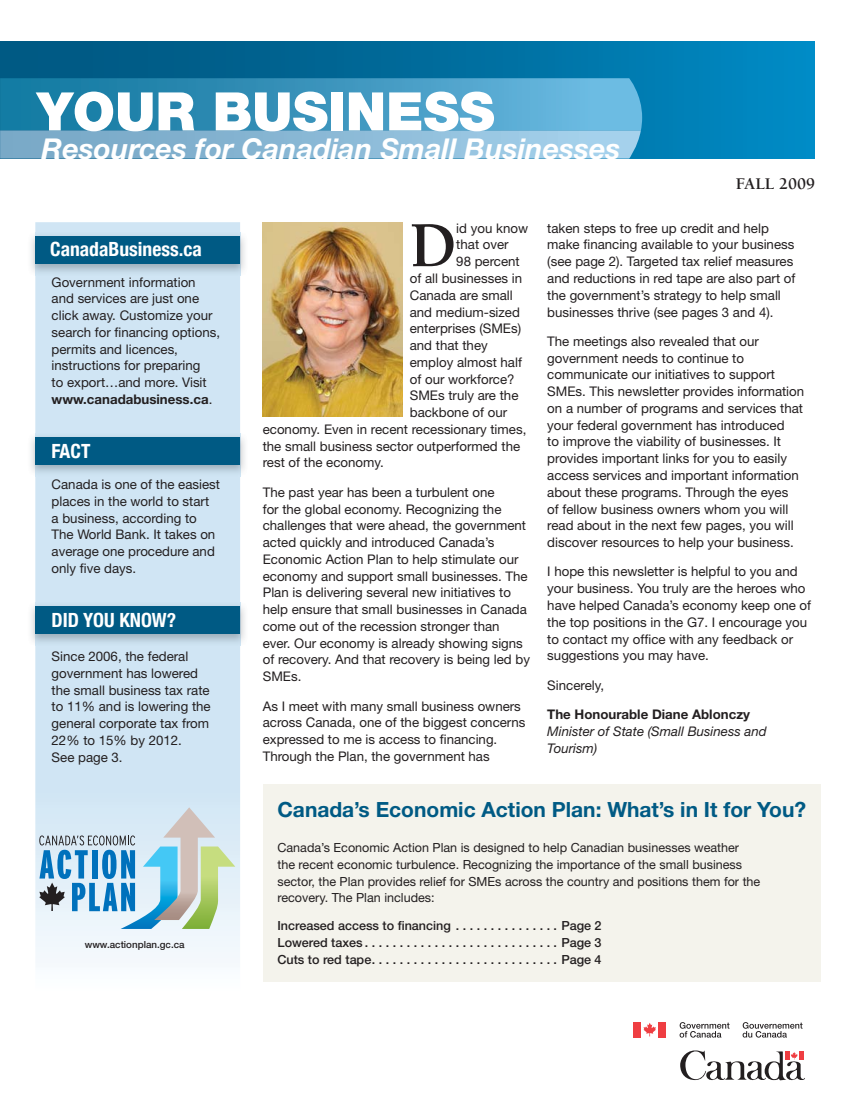
<style>
.page{position:relative;width:855px;height:1106px;background:#fff}
.page>*{position:absolute;margin:0;border:0;box-sizing:border-box;transform-origin:0 0}
.t1{font:700 66.15px "Berkeley Oldstyle IT Cby BT";color:#231f20}
.t2{font:900 53.25px "Helvetica Neue";color:#fff}
.t3{font:italic 700 28.8px "Helvetica Neue";color:#fff}
.t4{font:700 21px "Helvetica Neue";color:#005a84}
.t5{font:700 condensed 19.5px "Helvetica Neue";color:#fff}
.t6{font:700 16.8px "Berkeley";color:#231f20}
.t7{font:13.2px/16.8px "Helvetica Neue";color:#231f20}
.t8{font:italic 13.2px/16.8px "Helvetica Neue";color:#231f20}
.t9{font:700 13.2px "Helvetica Neue";color:#231f20}
.t10{font:12.6px/16.8px "Helvetica Neue";color:#231f20}
.t11{font:500 12.6px/16.8px "Helvetica Neue";color:#231f20;text-align:justify}
.t12{font:500 9.75px "Helvetica Neue";color:#231f20}
.s1{font-weight:700}
</style>
<div class="page">
<div style="left:263px;top:784px;width:557px;height:198px;background:#f4f3ec"></div>
<div style="left:0;top:41px;width:815px;height:118px;background:linear-gradient(to right,#00537b,#0087c0)"></div>
<svg style="left:0;top:78px;width:642px;height:81px;background:#57a2c6"></svg>
<img style="left:263px;top:222px;width:139px;height:194px">
<svg style="left:35px;top:222px;width:205px;height:741px;background:#d2e6f4"></svg>
<img style="left:31px;top:233px;width:214px;height:43px">
<img style="left:35px;top:233px;width:205px;height:43px">
<div style="left:35px;top:236px;width:205px;height:28px;background:#005a84"></div>
<img style="left:31px;top:433px;width:214px;height:43px">
<img style="left:35px;top:433px;width:205px;height:43px">
<div style="left:35px;top:437px;width:205px;height:28px;background:#005a84"></div>
<img style="left:31px;top:602px;width:214px;height:43px">
<img style="left:35px;top:602px;width:205px;height:43px">
<div style="left:35px;top:606px;width:205px;height:28px;background:#005a84"></div>
<svg style="left:679px;top:1022px;width:50px;height:15px"></svg>
<svg style="left:742px;top:1022px;width:60px;height:15px"></svg>
<div style="left:633px;top:1022px;width:8px;height:15px;background:#ef3e42"></div>
<div style="left:658px;top:1022px;width:8px;height:15px;background:#ef3e42"></div>
<svg style="left:643px;top:1023px;width:13px;height:13px"></svg>
<svg style="left:680px;top:1050px;width:125px;height:31px"></svg>
<svg style="left:39px;top:807px;width:196px;height:122px;background:#b0cfd8"></svg>
<h2 class="t2" style="left:37px;top:92px;width:459px">YOUR BUSINESS</h2>
<h3 class="t3" style="left:42px;top:138px;width:580px">Resources for Canadian Small Businesses</h3>
<p class="t6" style="left:736px;top:177px;width:81px">FALL 2009</p>
<h3 class="t5" style="left:50px;top:238px;width:153px">CanadaBusiness.ca</h3>
<p class="t7" style="left:52px;top:275px;width:170px">Government information and services are just one click away. Customize your search for financing options, permits and licences, instructions for preparing<br>to export…and more. Visit <span class="s1">www.canadabusiness.ca</span>.</p>
<h3 class="t5" style="left:52px;top:440px;width:40px">FACT</h3>
<p class="t7" style="left:52px;top:477px;width:170px">Canada is one of the easiest places in the world to start<br>a business, according to<br>The World Bank. It takes on average one procedure and only five days.</p>
<h3 class="t5" style="left:52px;top:609px;width:126px">DID YOU KNOW?</h3>
<p class="t7" style="left:52px;top:649px;width:161px">Since 2006, the federal government has lowered the small business tax rate to 11% and is lowering the general corporate tax from<br>22% to 15% by 2012.<br>See page 3.</p>
<p class="t12" style="left:85px;top:941px;width:101px">www.actionplan.gc.ca</p>
<h1 class="t1" style="left:410px;top:205px;width:48px">D</h1>
<p class="t7" style="left:456px;top:221px;width:73px">id you know</p>
<p class="t7" style="left:456px;top:238px;width:54px">that over</p>
<p class="t7" style="left:456px;top:254px;width:65px">98 percent</p>
<p class="t7" style="left:410px;top:271px;width:114px">of all businesses in</p>
<p class="t7" style="left:410px;top:288px;width:105px">Canada are small</p>
<p class="t7" style="left:410px;top:305px;width:112px">and medium-sized</p>
<p class="t7" style="left:410px;top:321px;width:113px">enterprises (SMEs)</p>
<p class="t7" style="left:410px;top:338px;width:79px">and that they</p>
<p class="t7" style="left:410px;top:355px;width:114px">employ almost half</p>
<p class="t7" style="left:410px;top:372px;width:106px">of our workforce?</p>
<p class="t7" style="left:410px;top:388px;width:110px">SMEs truly are the</p>
<p class="t7" style="left:410px;top:405px;width:99px">backbone of our</p>
<p class="t7" style="left:263px;top:422px;width:265px">economy. Even in recent recessionary times,</p>
<p class="t7" style="left:263px;top:439px;width:259px">the small business sector outperformed the</p>
<p class="t7" style="left:263px;top:456px;width:122px">rest of the economy.</p>
<p class="t7" style="left:263px;top:485px;width:269px">The past year has been a turbulent one<br>for the global economy. Recognizing the challenges that were ahead, the government acted quickly and introduced Canada’s Economic Action Plan to help stimulate our economy and support small businesses. The Plan is delivering several new initiatives to help ensure that small businesses in Canada come out of the recession stronger than ever. Our economy is already showing signs of recovery. And that recovery is being led by SMEs.</p>
<p class="t7" style="left:263px;top:699px;width:264px">As I meet with many small business owners across Canada, one of the biggest concerns expressed to me is access to financing.<br>Through the Plan, the government has</p>
<p class="t7" style="left:547px;top:221px;width:250px">taken steps to free up credit and help make financing available to your business (see page 2). Targeted tax relief measures and reductions in red tape are also part of the government’s strategy to help small businesses thrive (see pages 3 and 4).</p>
<p class="t7" style="left:547px;top:334px;width:258px">The meetings also revealed that our government needs to continue to communicate our initiatives to support SMEs. This newsletter provides information on a number of programs and services that your federal government has introduced<br>to improve the viability of businesses. It provides important links for you to easily access services and important information about these programs. Through the eyes<br>of fellow business owners whom you will read about in the next few pages, you will discover resources to help your business.</p>
<p class="t7" style="left:547px;top:565px;width:265px">I hope this newsletter is helpful to you and your business. You truly are the heroes who have helped Canada’s economy keep one of the top positions in the G7. I encourage you to contact my office with any feedback or suggestions you may have.</p>
<p class="t7" style="left:547px;top:678px;width:58px">Sincerely,</p>
<p class="t9" style="left:547px;top:709px;width:204px">The Honourable Diane Ablonczy</p>
<p class="t8" style="left:547px;top:724px;width:221px">Minister of State (Small Business and<br>Tourism)</p>
<h3 class="t4" style="left:277px;top:802px;width:530px">Canada’s Economic Action Plan: What’s in It for You?</h3>
<p class="t10" style="left:277px;top:840px;width:484px">Canada’s Economic Action Plan is designed to help Canadian businesses weather<br>the recent economic turbulence. Recognizing the importance of the small business sector, the Plan provides relief for SMEs across the country and positions them for the recovery. The Plan includes:</p>
<p class="t11" style="left:277px;top:918px;width:326px">Increased access to financing . . . . . . . . . . . . . . . Page 2<br>Lowered taxes . . . . . . . . . . . . . . . . . . . . . . . . . . . . Page 3<br>Cuts to red tape. . . . . . . . . . . . . . . . . . . . . . . . . . . Page 4</p>
</div>
